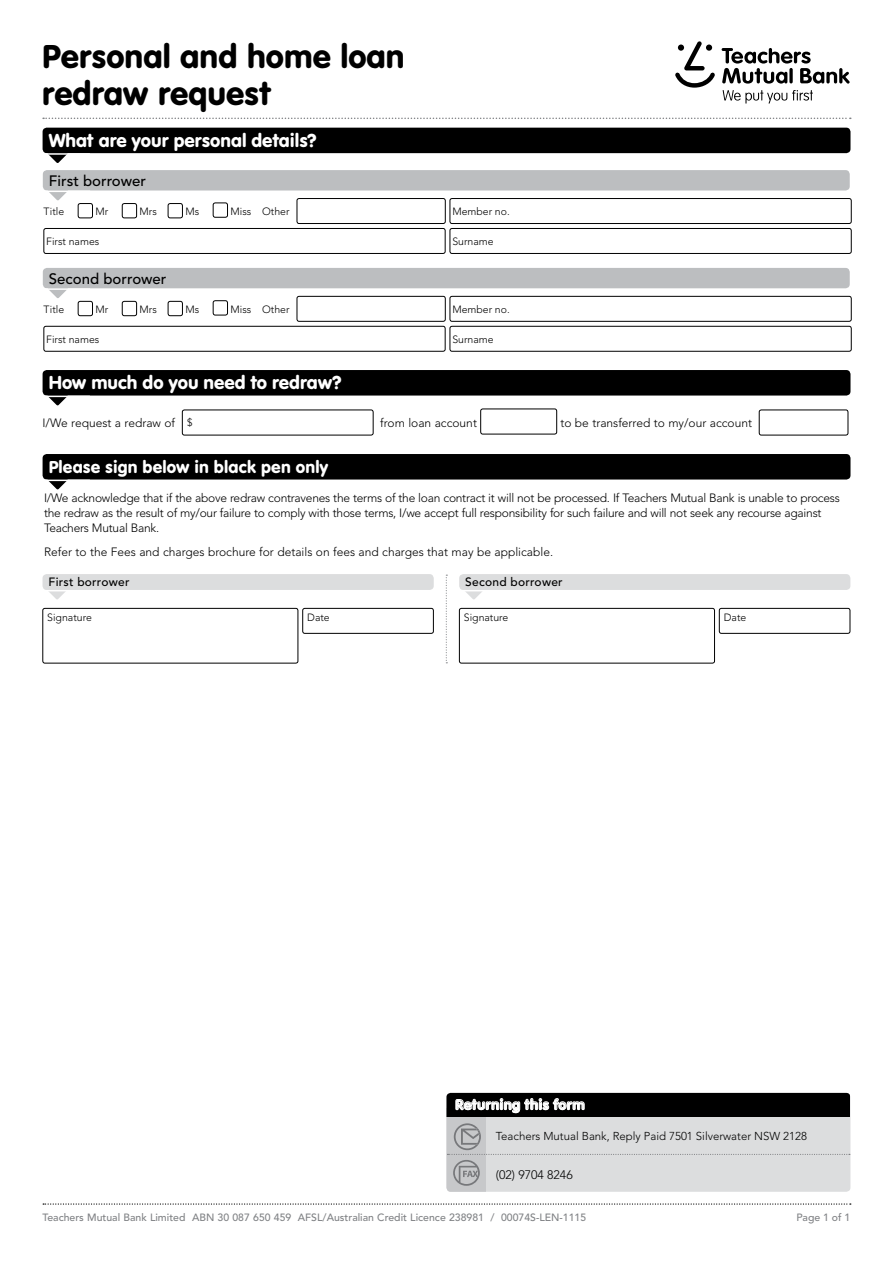
<style>
.page{position:relative;width:893px;height:1263px;background:#fff}
.page>*{position:absolute;margin:0;border:0;box-sizing:border-box;transform-origin:0 0}
.t1{font:34.5px/37.5px "VAG Rundschrift D";color:#000}
.t2{font:19.5px "VAG Rundschrift D";color:#fff}
.t3{font:18px "VAG Rundschrift D";letter-spacing:.01em;color:#fff}
.t4{font:500 15px "Avenir LT Std";color:#000}
.t5{font:15px "VAG Rundschrift D";letter-spacing:.015em;color:#fff}
.t6{font:300 12.3px "Avenir LT Std";color:#000}
.t7{font:300 12px/15px "Avenir LT Std";letter-spacing:-.02em;color:#000}
.t8{font:300 12px "Avenir LT Std";color:#000}
.t9{font:500 12px "Avenir LT Std";letter-spacing:.02em;color:#000}
.t10{font:300 11.4px "Avenir LT Std";color:#000}
.t11{font:300 10.5px "Avenir LT Std";color:#000}
.t12{font:500 10.5px "Avenir LT Std";color:#808285}
.s1{font-size:10.5px}
</style>
<div class="page">
<svg style="left:43px;top:118px;width:808px;height:1px"></svg>
<div style="left:43px;top:608px;width:255px;height:55px;border:1px solid #000;border-radius:2px"></div>
<div style="left:459px;top:608px;width:256px;height:55px;border:1px solid #000;border-radius:2px"></div>
<div style="left:302px;top:608px;width:132px;height:26px;border:1px solid #000;border-radius:2px"></div>
<div style="left:719px;top:608px;width:131px;height:26px;border:1px solid #000;border-radius:2px"></div>
<svg style="left:446px;top:575px;width:1px;height:88px"></svg>
<div style="left:43px;top:574px;width:391px;height:16px;background:#dcddde;border-radius:4px"></div>
<svg style="left:49px;top:591px;width:17px;height:9px"></svg>
<div style="left:459px;top:574px;width:391px;height:16px;background:#dcddde;border-radius:4px"></div>
<svg style="left:465px;top:591px;width:17px;height:9px"></svg>
<div style="left:182px;top:410px;width:191px;height:25px;border:1px solid #000;border-radius:2px"></div>
<div style="left:480px;top:409px;width:77px;height:25px;border:1px solid #000;border-radius:2px"></div>
<div style="left:759px;top:410px;width:89px;height:25px;border:1px solid #000;border-radius:2px"></div>
<div style="left:43px;top:170px;width:807px;height:20px;background:#bcbec0;border-radius:4px"></div>
<svg style="left:47px;top:190px;width:21px;height:11px"></svg>
<hr style="left:45px;top:191px;width:45px;height:1px;background:#fff">
<div style="left:43px;top:268px;width:807px;height:20px;background:#bcbec0;border-radius:4px"></div>
<svg style="left:49px;top:290px;width:18px;height:8px"></svg>
<div style="left:43px;top:128px;width:807px;height:25px;background:#000;border-radius:4px"></div>
<svg style="left:49px;top:155px;width:17px;height:8px"></svg>
<div style="left:43px;top:370px;width:807px;height:26px;background:#000;border-radius:4px"></div>
<svg style="left:47px;top:395px;width:21px;height:11px"></svg>
<hr style="left:44px;top:396px;width:46px;height:1px;background:#fff">
<div style="left:43px;top:454px;width:807px;height:25px;background:#000;border-radius:4px"></div>
<svg style="left:47px;top:479px;width:21px;height:11px"></svg>
<hr style="left:44px;top:480px;width:46px;height:1px;background:#fff">
<svg style="left:43px;top:1203px;width:808px;height:2px"></svg>
<div style="left:446px;top:1093px;width:404px;height:99px;background:#dcddde;border-radius:4px"></div>
<div style="left:446px;top:1108px;width:40px;height:84px;background:#c7c8ca"></div>
<div style="left:446px;top:1093px;width:404px;height:23px;background:#000"></div>
<svg style="left:456px;top:1098px;width:128px;height:15px"></svg>
<svg style="left:447px;top:1123px;width:403px;height:63px"></svg>
<div style="left:44px;top:228px;width:401px;height:26px;border:1px solid #000;border-radius:2px"></div>
<div style="left:44px;top:326px;width:401px;height:25px;border:1px solid #000;border-radius:2px"></div>
<div style="left:450px;top:228px;width:401px;height:26px;border:1px solid #000;border-radius:2px"></div>
<div style="left:450px;top:326px;width:401px;height:25px;border:1px solid #000;border-radius:2px"></div>
<div style="left:450px;top:198px;width:401px;height:26px;border:1px solid #000;border-radius:2px"></div>
<div style="left:450px;top:296px;width:401px;height:26px;border:1px solid #000;border-radius:2px"></div>
<div style="left:297px;top:198px;width:149px;height:26px;border:1px solid #000;border-radius:2px"></div>
<div style="left:78px;top:203px;width:15px;height:15px;border:1px solid #000;border-radius:2px"></div>
<div style="left:122px;top:203px;width:15px;height:15px;border:1px solid #000;border-radius:2px"></div>
<div style="left:168px;top:203px;width:15px;height:15px;border:1px solid #000;border-radius:2px"></div>
<div style="left:213px;top:203px;width:15px;height:15px;border:1px solid #000;border-radius:2px"></div>
<div style="left:297px;top:296px;width:149px;height:26px;border:1px solid #000;border-radius:2px"></div>
<div style="left:78px;top:301px;width:15px;height:15px;border:1px solid #000;border-radius:2px"></div>
<div style="left:122px;top:301px;width:15px;height:15px;border:1px solid #000;border-radius:2px"></div>
<div style="left:168px;top:301px;width:15px;height:15px;border:1px solid #000;border-radius:2px"></div>
<div style="left:213px;top:300px;width:15px;height:15px;border:1px solid #000;border-radius:2px"></div>
<svg style="left:722px;top:48px;width:128px;height:36px"></svg>
<svg style="left:675px;top:41px;width:40px;height:47px"></svg>
<svg style="left:723px;top:90px;width:90px;height:14px"></svg>
<h1 class="t1" style="left:42px;top:38px;width:364px">Personal and home loan redraw request</h1>
<h2 class="t2" style="left:49px;top:129px;width:269px">What are your personal details?</h2>
<p class="t4" style="left:49px;top:172px;width:99px">First borrower</p>
<p class="t11" style="left:44px;top:205px;width:22px">Title</p>
<p class="t11" style="left:95px;top:205px;width:14px">Mr</p>
<p class="t11" style="left:140px;top:205px;width:19px">Mrs</p>
<p class="t11" style="left:185px;top:205px;width:15px">Ms</p>
<p class="t11" style="left:230px;top:205px;width:61px">Miss Other</p>
<p class="t11" style="left:46px;top:235px;width:55px">First names</p>
<p class="t4" style="left:49px;top:270px;width:119px">Second borrower</p>
<p class="t11" style="left:44px;top:303px;width:22px">Title</p>
<p class="t11" style="left:95px;top:303px;width:14px">Mr</p>
<p class="t11" style="left:140px;top:303px;width:19px">Mrs</p>
<p class="t11" style="left:185px;top:303px;width:15px">Ms</p>
<p class="t11" style="left:230px;top:303px;width:61px">Miss Other</p>
<p class="t11" style="left:46px;top:333px;width:55px">First names</p>
<h2 class="t2" style="left:49px;top:371px;width:294px">How much do you need to redraw?</h2>
<p class="t11" style="left:452px;top:205px;width:59px">Member no.</p>
<p class="t11" style="left:452px;top:235px;width:43px">Surname</p>
<p class="t11" style="left:452px;top:303px;width:59px">Member no.</p>
<p class="t11" style="left:452px;top:333px;width:43px">Surname</p>
<p class="t8" style="left:43px;top:416px;width:152px">I/We request a redraw of <span class="s1">$</span></p>
<p class="t8" style="left:380px;top:416px;width:98px">from loan account</p>
<p class="t8" style="left:560px;top:416px;width:193px">to be transferred to my/our account</p>
<h3 class="t3" style="left:49px;top:456px;width:281px">Please sign below in black pen only</h3>
<p class="t7" style="left:44px;top:490px;width:797px">I/We acknowledge that if the above redraw contravenes the terms of the loan contract it will not be processed. If Teachers Mutual Bank is unable to process the redraw as the result of my/our failure to comply with those terms, I/we accept full responsibility for such failure and will not seek any recourse against<br>Teachers Mutual Bank.</p>
<p class="t8" style="left:44px;top:544px;width:511px">Refer to the Fees and charges brochure for details on fees and charges that may be applicable.</p>
<p class="t9" style="left:49px;top:575px;width:82px">First borrower</p>
<p class="t9" style="left:465px;top:575px;width:99px">Second borrower</p>
<p class="t11" style="left:47px;top:611px;width:46px">Signature</p>
<p class="t11" style="left:307px;top:611px;width:24px">Date</p>
<p class="t11" style="left:464px;top:611px;width:46px">Signature</p>
<p class="t11" style="left:724px;top:611px;width:24px">Date</p>
<p class="t5" style="left:455px;top:1095px;width:131px">Returning this form</p>
<p class="t10" style="left:496px;top:1129px;width:312px">Teachers Mutual Bank, Reply Paid 7501 Silverwater NSW 2128</p>
<p class="t6" style="left:496px;top:1167px;width:78px">(02) 9704 8246</p>
<p class="t12" style="left:43px;top:1211px;width:545px">Teachers Mutual Bank Limited ABN 30 087 650 459 AFSL/Australian Credit Licence 238981 / 00074S-LEN-1115</p>
<p class="t12" style="left:796px;top:1211px;width:56px">Page 1 of 1</p>
</div>
